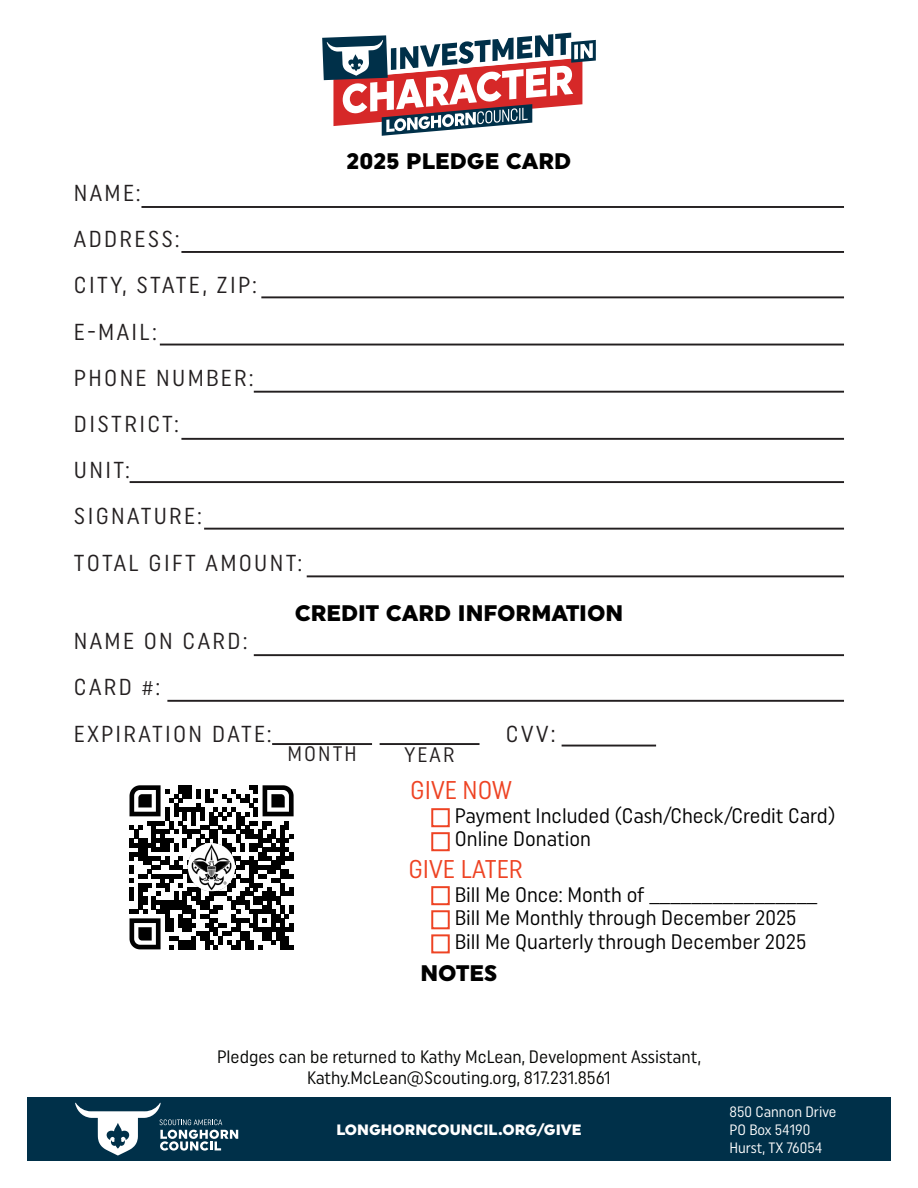
<style>
.page{position:relative;width:918px;height:1188px;background:#fff}
.page>*{position:absolute;margin:0;border:0;box-sizing:border-box;transform-origin:0 0}
.t1{font:condensed 25.65px "Uniform";color:#ee4323}
.t2{font:condensed 23.1px "Uniform";letter-spacing:.1em;color:#231f20}
.t3{font:900 22.5px "Uniform";color:#000}
.t4{font:condensed 21px "Uniform";color:#000}
.t5{font:condensed 21px "Uniform";letter-spacing:.1em;color:#231f20}
.t6{font:condensed 18px "Uniform";color:#040503}
.t7{font:condensed 15px/18px "Uniform";color:#fff}
.t8{font:900 15px "Uniform";color:#fff}
.s1{font-family:"Gotham X Narrow";font-stretch:normal}
</style>
<div class="page">
<hr style="left:181px;top:251px;width:663px;height:2px;background:#231f20">
<hr style="left:141px;top:206px;width:703px;height:2px;background:#231f20">
<hr style="left:261px;top:296px;width:583px;height:2px;background:#231f20">
<hr style="left:160px;top:344px;width:684px;height:1px;background:#231f20">
<hr style="left:254px;top:391px;width:590px;height:2px;background:#231f20">
<hr style="left:254px;top:654px;width:590px;height:2px;background:#231f20">
<hr style="left:181px;top:438px;width:663px;height:2px;background:#231f20">
<hr style="left:204px;top:528px;width:640px;height:2px;background:#231f20">
<hr style="left:167px;top:700px;width:677px;height:2px;background:#231f20">
<hr style="left:130px;top:481px;width:714px;height:2px;background:#231f20">
<hr style="left:307px;top:575px;width:537px;height:2px;background:#231f20">
<hr style="left:272px;top:743px;width:100px;height:2px;background:#231f20">
<hr style="left:380px;top:743px;width:100px;height:2px;background:#231f20">
<hr style="left:562px;top:745px;width:94px;height:2px;background:#231f20">
<div style="left:431px;top:808px;width:19px;height:19px;border:2px solid #ee4323"></div>
<div style="left:431px;top:832px;width:19px;height:19px;border:2px solid #ee4323"></div>
<div style="left:431px;top:886px;width:19px;height:19px;border:2px solid #ee4323"></div>
<div style="left:431px;top:910px;width:19px;height:19px;border:2px solid #ee4323"></div>
<div style="left:431px;top:934px;width:19px;height:19px;border:2px solid #ee4323"></div>
<svg style="left:130px;top:785px;width:164px;height:164px"></svg>
<img style="left:187px;top:843px;width:49px;height:49px">
<div style="left:27px;top:1097px;width:864px;height:64px;background:#003049"></div>
<svg style="left:322px;top:32px;width:274px;height:104px"></svg>
<svg style="left:75px;top:1103px;width:163px;height:53px"></svg>
<p class="t2" style="left:74px;top:179px;width:68px">NAME:</p>
<p class="t2" style="left:74px;top:225px;width:107px">ADDRESS:</p>
<p class="t2" style="left:74px;top:271px;width:184px">CITY, STATE, ZIP:</p>
<p class="t2" style="left:74px;top:318px;width:84px">E-MAIL:</p>
<p class="t2" style="left:74px;top:364px;width:181px">PHONE NUMBER:</p>
<p class="t2" style="left:74px;top:410px;width:106px">DISTRICT:</p>
<p class="t2" style="left:74px;top:456px;width:57px">UNIT:</p>
<p class="t2" style="left:74px;top:502px;width:129px">SIGNATURE:</p>
<p class="t2" style="left:74px;top:549px;width:230px">TOTAL GIFT AMOUNT:</p>
<p class="t3" style="left:347px;top:148px;width:226px">2025 PLEDGE CARD</p>
<p class="t3" style="left:295px;top:600px;width:330px">CREDIT CARD INFORMATION</p>
<p class="t2" style="left:74px;top:627px;width:175px">NAME ON CARD:</p>
<p class="t2" style="left:74px;top:673px;width:88px">CARD #:</p>
<p class="t2" style="left:74px;top:720px;width:199px">EXPIRATION DATE:</p>
<p class="t2" style="left:506px;top:720px;width:51px">CVV<span class="s1">:</span></p>
<p class="t1" style="left:410px;top:775px;width:103px">GIVE NOW</p>
<p class="t4" style="left:455px;top:803px;width:382px">Payment Included (Cash/Check/Credit Card)</p>
<p class="t4" style="left:455px;top:826px;width:138px">Online Donation</p>
<p class="t1" style="left:408px;top:854px;width:116px">GIVE LATER</p>
<p class="t4" style="left:455px;top:882px;width:364px">Bill Me Once: Month of ________________</p>
<p class="t4" style="left:455px;top:905px;width:343px">Bill Me Monthly through December 2025</p>
<p class="t4" style="left:455px;top:929px;width:353px">Bill Me Quarterly through December 2025</p>
<p class="t5" style="left:287px;top:741px;width:71px">MONTH</p>
<p class="t5" style="left:405px;top:742px;width:52px">YEAR</p>
<p class="t3" style="left:421px;top:960px;width:78px">NOTES</p>
<p class="t6" style="left:217px;top:1046px;width:485px">Pledges can be returned to Kathy McLean, Development Assistant,</p>
<p class="t6" style="left:307px;top:1067px;width:305px">Kathy.McLean@Scouting.org, 817.231.8561</p>
<p class="t8" style="left:336px;top:1121px;width:247px">LONGHORNCOUNCIL.ORG/GIVE</p>
<p class="t7" style="left:730px;top:1102px;width:109px">850 Cannon Drive<br>PO Box 54190</p>
<p class="t7" style="left:730px;top:1138px;width:94px">Hurst, TX 76054</p>
</div>
